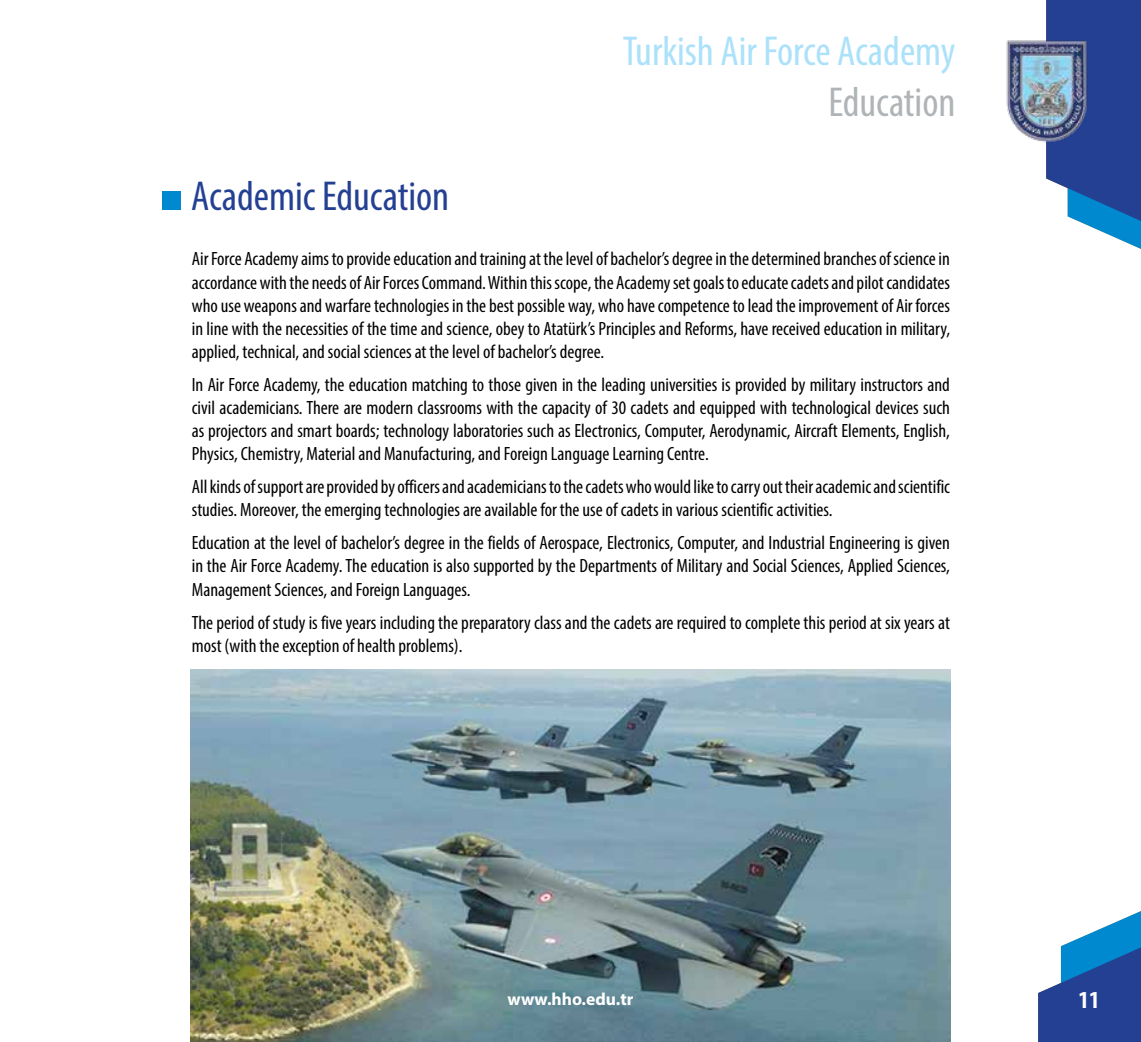
<style>
.page{position:relative;width:1141px;height:1042px;background:#fff}
.page>*{position:absolute;margin:0;border:0;box-sizing:border-box;transform-origin:0 0}
.t1{font:condensed 42px "Myriad Pro";color:#abe1fa}
.t2{font:condensed 42px "Myriad Pro";color:#244092}
.t3{font:condensed 42px "Myriad Pro";color:#b1b4b6}
.t4{font:700 condensed 24.5px "Myriad Pro";color:#fff}
.t5{font:condensed 19.25px/23.1px "Myriad Pro";color:#000;text-align:justify}
.t6{font:700 17.5px "Myriad Pro";color:#fff}
</style>
<div class="page">
<svg style="left:1038px;top:911px;width:103px;height:131px"></svg>
<svg style="left:1046px;top:0;width:95px;height:249px;background:#3e62a7"></svg>
<img style="left:1006px;top:36px;width:84px;height:108px">
<img style="left:191px;top:670px;width:759px;height:372px">
<div style="left:163px;top:191px;width:18px;height:19px;background:#0089cf"></div>
<h1 class="t2" style="left:191px;top:171px;width:260px">Academic Education</h1>
<h1 class="t1" style="left:623px;top:26px;width:334px">Turkish Air Force Academy</h1>
<h1 class="t3" style="left:828px;top:76px;width:129px">Education</h1>
<p class="t5" style="left:192px;top:247px;width:760px">Air Force Academy aims to provide education and training at the level of bachelor’s degree in the determined branches of science in accordance with the needs of Air Forces Command. Within this scope, the Academy set goals to educate cadets and pilot candidates who use weapons and warfare technologies in the best possible way, who have competence to lead the improvement of Air forces in line with the necessities of the time and science, obey to Atatürk’s Principles and Reforms, have received education in military, applied, technical, and social sciences at the level of bachelor’s degree.</p>
<p class="t5" style="left:192px;top:373px;width:760px">In Air Force Academy, the education matching to those given in the leading universities is provided by military instructors and civil academicians. There are modern classrooms with the capacity of 30 cadets and equipped with technological devices such as projectors and smart boards; technology laboratories such as Electronics, Computer, Aerodynamic, Aircraft Elements, English, Physics, Chemistry, Material and Manufacturing, and Foreign Language Learning Centre.</p>
<p class="t5" style="left:192px;top:475px;width:760px">All kinds of support are provided by officers and academicians to the cadets who would like to carry out their academic and scientific studies. Moreover, the emerging technologies are available for the use of cadets in various scientific activities.</p>
<p class="t5" style="left:192px;top:531px;width:760px">Education at the level of bachelor’s degree in the fields of Aerospace, Electronics, Computer, and Industrial Engineering is given in the Air Force Academy. The education is also supported by the Departments of Military and Social Sciences, Applied Sciences, Management Sciences, and Foreign Languages.</p>
<p class="t5" style="left:192px;top:610px;width:760px">The period of study is five years including the preparatory class and the cadets are required to complete this period at six years at most (with the exception of health problems).</p>
<p class="t6" style="left:507px;top:988px;width:128px">www.hho.edu.tr</p>
<p class="t4" style="left:1079px;top:985px;width:22px">11</p>
</div>
